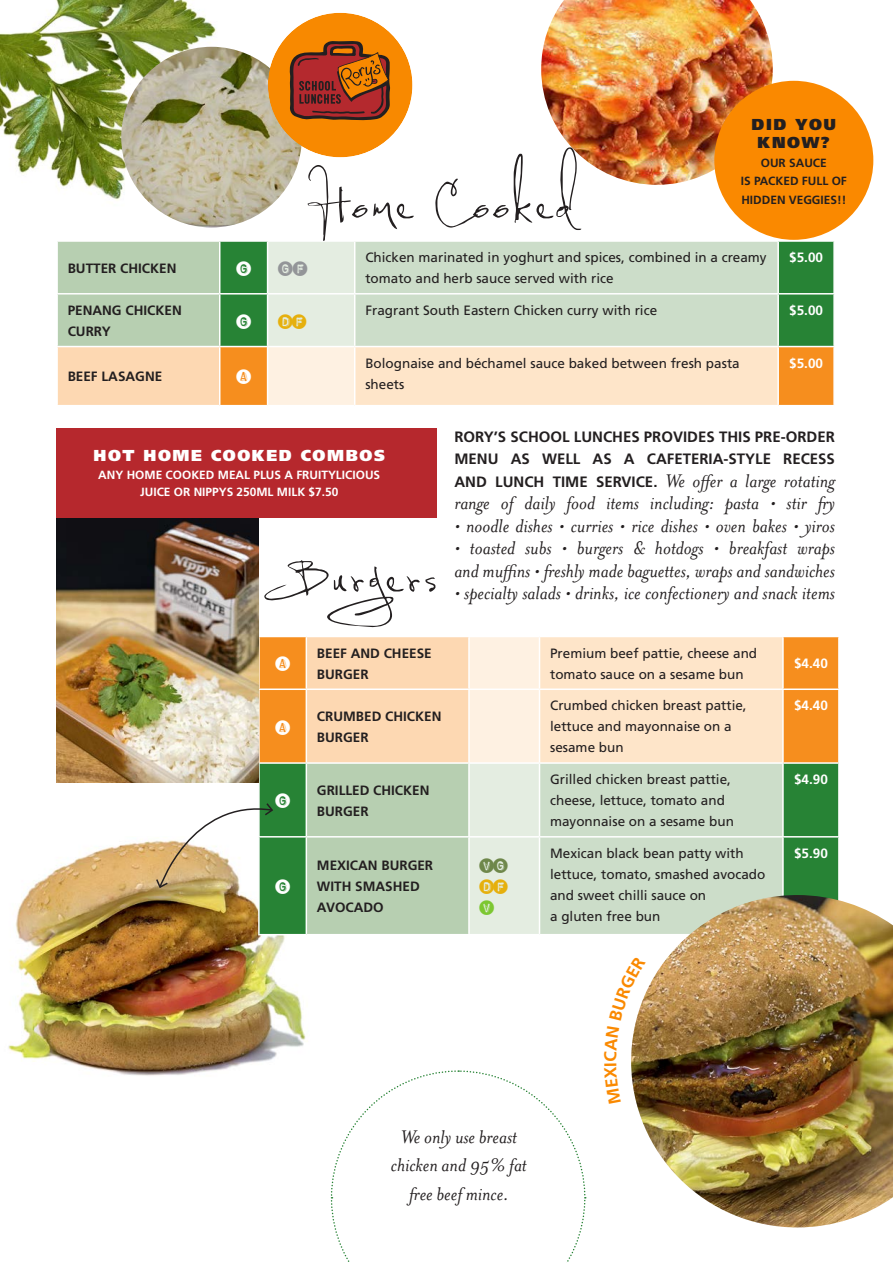
<style>
.page{position:relative;width:893px;height:1263px;background:#fff}
.page>*{position:absolute;margin:0;border:0;box-sizing:border-box;transform-origin:0 0}
.t1{font:55.5px "Prissa Swash";color:#231f20}
.t2{font:italic 21px/28.5px "Mrs Eaves OT";color:#231f20}
.t3{font:18px "Dingos";color:#fff}
.t4{font:18px "Dingos";color:#e6b00d}
.t5{font:18px "Dingos";color:#939598}
.t6{font:18px "Dingos";color:#6e874a}
.t7{font:18px "Dingos";color:#7cc731}
.t8{font:900 15.9px "Frutiger";letter-spacing:.1em;color:#fff}
.t9{font:900 15.9px/18.5px "Frutiger";letter-spacing:.1em;color:#231f20;text-align:center}
.t10{font:700 15px/22.5px "Frutiger";color:#231f20}
.t11{font:13.5px/21px "Frutiger";color:#231f20}
.t12{font:700 13.5px/21px "Frutiger";color:#231f20}
.t13{font:700 13.5px "Frutiger";color:#fff}
.t14{font:700 11.85px/16.5px "Frutiger";color:#fff;text-align:center}
.t15{font:700 11.85px/18.5px "Frutiger";color:#231f20;text-align:center}
.s1{font-family:"Frutiger";font-weight:700;font-style:normal;font-size:15px}
</style>
<div class="page">
<img style="left:541px;top:0;width:232px;height:185px">
<img style="left:0;top:0;width:277px;height:221px">
<img style="left:121px;top:47px;width:181px;height:180px;border-radius:90px">
<svg style="left:58px;top:242px;width:775px;height:163px;background:#c0cdaa"></svg>
<div style="left:268px;top:347px;width:87px;height:59px;background:#fef1e2"></div>
<div style="left:355px;top:347px;width:423px;height:59px;background:#fee5c9"></div>
<hr style="left:219px;top:242px;width:1px;height:51px;background:#fff">
<hr style="left:267px;top:242px;width:1px;height:51px;background:#fff">
<hr style="left:354px;top:242px;width:1px;height:51px;background:#fff">
<hr style="left:777px;top:242px;width:2px;height:51px;background:#fff">
<hr style="left:56px;top:293px;width:164px;height:1px;background:#fff">
<hr style="left:220px;top:293px;width:48px;height:1px;background:#fff">
<hr style="left:219px;top:294px;width:1px;height:52px;background:#fff">
<hr style="left:268px;top:293px;width:87px;height:1px;background:#fff">
<hr style="left:267px;top:294px;width:1px;height:52px;background:#fff">
<hr style="left:355px;top:293px;width:423px;height:1px;background:#fff">
<hr style="left:354px;top:294px;width:1px;height:52px;background:#fff">
<hr style="left:778px;top:293px;width:57px;height:1px;background:#fff">
<hr style="left:777px;top:294px;width:2px;height:52px;background:#fff">
<hr style="left:56px;top:346px;width:164px;height:1px;background:#fff">
<hr style="left:220px;top:346px;width:48px;height:1px;background:#fff">
<hr style="left:219px;top:347px;width:1px;height:58px;background:#fff">
<hr style="left:268px;top:346px;width:87px;height:1px;background:#fff">
<hr style="left:267px;top:347px;width:1px;height:58px;background:#fff">
<hr style="left:355px;top:346px;width:423px;height:1px;background:#fff">
<hr style="left:354px;top:347px;width:1px;height:58px;background:#fff">
<hr style="left:778px;top:346px;width:57px;height:1px;background:#fff">
<hr style="left:777px;top:347px;width:2px;height:58px;background:#fff">
<hr style="left:268px;top:405px;width:87px;height:1px;background:#fff">
<hr style="left:355px;top:405px;width:423px;height:1px;background:#fff">
<div style="left:714px;top:81px;width:159px;height:159px;background:#fa8900;border-radius:50%"></div>
<div style="left:268px;top:13px;width:144px;height:144px;background:#f88900;border-radius:50%"></div>
<svg style="left:290px;top:41px;width:100px;height:80px"></svg>
<img style="left:8px;top:841px;width:298px;height:235px">
<div style="left:260px;top:637px;width:578px;height:125px;background:#f68e1e"></div>
<div style="left:260px;top:764px;width:578px;height:170px;background:#278335"></div>
<svg style="left:307px;top:637px;width:475px;height:297px;background:#dfddc4"></svg>
<hr style="left:306px;top:637px;width:1px;height:51px;background:#fff">
<hr style="left:468px;top:637px;width:2px;height:51px;background:#fff">
<hr style="left:539px;top:637px;width:1px;height:51px;background:#fff">
<hr style="left:782px;top:637px;width:2px;height:51px;background:#fff">
<hr style="left:258px;top:688px;width:48px;height:2px;background:#fff">
<hr style="left:306px;top:688px;width:163px;height:2px;background:#fff">
<hr style="left:306px;top:690px;width:1px;height:72px;background:#fff">
<hr style="left:469px;top:688px;width:70px;height:2px;background:#fff">
<hr style="left:468px;top:690px;width:2px;height:72px;background:#fff">
<hr style="left:539px;top:688px;width:244px;height:2px;background:#fff">
<hr style="left:539px;top:690px;width:1px;height:72px;background:#fff">
<hr style="left:783px;top:688px;width:57px;height:2px;background:#fff">
<hr style="left:782px;top:690px;width:2px;height:72px;background:#fff">
<hr style="left:306px;top:762px;width:163px;height:2px;background:#fff">
<hr style="left:306px;top:764px;width:1px;height:72px;background:#fff">
<hr style="left:469px;top:762px;width:70px;height:2px;background:#fff">
<hr style="left:468px;top:764px;width:2px;height:72px;background:#fff">
<hr style="left:539px;top:762px;width:244px;height:2px;background:#fff">
<hr style="left:539px;top:764px;width:1px;height:72px;background:#fff">
<hr style="left:782px;top:764px;width:2px;height:72px;background:#fff">
<hr style="left:258px;top:836px;width:48px;height:1px;background:#fff">
<hr style="left:258px;top:837px;width:2px;height:97px;background:#fff">
<hr style="left:306px;top:836px;width:163px;height:1px;background:#fff">
<hr style="left:306px;top:837px;width:1px;height:97px;background:#fff">
<hr style="left:469px;top:836px;width:70px;height:1px;background:#fff">
<hr style="left:468px;top:837px;width:2px;height:97px;background:#fff">
<hr style="left:539px;top:836px;width:244px;height:1px;background:#fff">
<hr style="left:539px;top:837px;width:1px;height:97px;background:#fff">
<hr style="left:783px;top:836px;width:57px;height:1px;background:#fff">
<hr style="left:782px;top:837px;width:2px;height:97px;background:#fff">
<hr style="left:258px;top:934px;width:48px;height:1px;background:#fff">
<img style="left:631px;top:895px;width:262px;height:332px">
<svg style="left:330px;top:1070px;width:256px;height:192px"></svg>
<img style="left:57px;top:518px;width:201px;height:264px">
<div style="left:56px;top:428px;width:381px;height:90px;background:#b6282d"></div>
<svg style="left:155px;top:798px;width:119px;height:91px"></svg>
<svg style="left:631px;top:956px;width:15px;height:148px"></svg>
<h1 class="t1" style="left:304px;top:167px;width:273px">Home Cooked</h1>
<p class="t9" style="left:751px;top:115px;width:86px">DID YOU<br>KNOW?</p>
<p class="t15" style="left:741px;top:153px;width:108px">OUR SAUCE<br>IS PACKED FULL OF<br>HIDDEN VEGGIES!!</p>
<p class="t12" style="left:68px;top:257px;width:110px">BUTTER CHICKEN</p>
<h3 class="t3" style="left:236px;top:261px;width:16px">G</h3>
<h3 class="t5" style="left:278px;top:261px;width:31px">GF</h3>
<p class="t11" style="left:365px;top:247px;width:403px">Chicken marinated in yoghurt and spices, combined in a creamy tomato and herb sauce served with rice</p>
<p class="t13" style="left:789px;top:249px;width:35px">$5.00</p>
<p class="t12" style="left:68px;top:300px;width:116px">PENANG CHICKEN<br>CURRY</p>
<h3 class="t3" style="left:236px;top:314px;width:16px">G</h3>
<h3 class="t4" style="left:278px;top:314px;width:30px">DF</h3>
<p class="t11" style="left:365px;top:300px;width:293px">Fragrant South Eastern Chicken curry with rice</p>
<p class="t13" style="left:789px;top:302px;width:35px">$5.00</p>
<p class="t12" style="left:68px;top:366px;width:96px">BEEF LASAGNE</p>
<h3 class="t3" style="left:236px;top:370px;width:16px">A</h3>
<p class="t11" style="left:365px;top:352px;width:376px">Bolognaise and béchamel sauce baked between fresh pasta sheets</p>
<p class="t13" style="left:789px;top:355px;width:35px">$5.00</p>
<p class="t8" style="left:94px;top:445px;width:293px">HOT HOME COOKED COMBOS</p>
<p class="t14" style="left:98px;top:467px;width:283px">ANY HOME COOKED MEAL PLUS A FRUITYLICIOUS<br>JUICE OR NIPPYS 250ML MILK $7.50</p>
<h1 class="t1" style="left:263px;top:540px;width:177px">Burgers</h1>
<p class="t10" style="left:454px;top:425px;width:382px">RORY’S SCHOOL LUNCHES PROVIDES THIS PRE-ORDER<br>MENU AS WELL AS A CAFETERIA-STYLE RECESS</p>
<h2 class="t2" style="left:454px;top:470px;width:382px;line-height:22.5px"><span class="s1">AND LUNCH TIME SERVICE.</span> We offer a large rotating range of daily food items including: pasta • stir fry</h2>
<h2 class="t2" style="left:454px;top:512px;width:382px">• noodle dishes • curries • rice dishes • oven bakes • yiros</h2>
<h2 class="t2" style="left:454px;top:537px;width:382px;line-height:22.5px">• toasted subs • burgers &amp; hotdogs • breakfast wraps and muffins • freshly made baguettes, wraps and sandwiches</h2>
<h2 class="t2" style="left:454px;top:579px;width:382px">• specialty salads • drinks, ice confectionery and snack items</h2>
<h3 class="t3" style="left:275px;top:656px;width:16px">A</h3>
<p class="t12" style="left:317px;top:642px;width:116px">BEEF AND CHEESE<br>BURGER</p>
<p class="t11" style="left:550px;top:642px;width:209px">Premium beef pattie, cheese and tomato sauce on a sesame bun</p>
<p class="t13" style="left:794px;top:655px;width:35px">$4.40</p>
<h3 class="t3" style="left:275px;top:720px;width:16px">A</h3>
<p class="t12" style="left:317px;top:706px;width:126px">CRUMBED CHICKEN<br>BURGER</p>
<p class="t11" style="left:550px;top:695px;width:198px">Crumbed chicken breast pattie, lettuce and mayonnaise on a sesame bun</p>
<p class="t13" style="left:794px;top:698px;width:35px">$4.40</p>
<h3 class="t3" style="left:275px;top:793px;width:16px">G</h3>
<p class="t12" style="left:317px;top:779px;width:114px">GRILLED CHICKEN<br>BURGER</p>
<p class="t11" style="left:550px;top:769px;width:185px">Grilled chicken breast pattie, cheese, lettuce, tomato and mayonnaise on a sesame bun</p>
<p class="t13" style="left:794px;top:771px;width:35px">$4.90</p>
<h3 class="t3" style="left:275px;top:879px;width:16px">G</h3>
<p class="t12" style="left:317px;top:855px;width:118px">MEXICAN BURGER<br>WITH SMASHED<br>AVOCADO</p>
<h3 class="t6" style="left:480px;top:858px;width:30px">VG</h3>
<h3 class="t4" style="left:480px;top:879px;width:30px">DF</h3>
<h3 class="t7" style="left:480px;top:900px;width:16px">V</h3>
<p class="t11" style="left:550px;top:843px;width:217px">Mexican black bean patty with lettuce, tomato, smashed avocado and sweet chilli sauce on<br>a gluten free bun</p>
<p class="t13" style="left:794px;top:845px;width:35px">$5.90</p>
<h2 class="t2" style="left:391px;top:1123px;width:137px;text-align:center">We only use breast chicken and 95% fat free beef mince.</h2>
</div>
